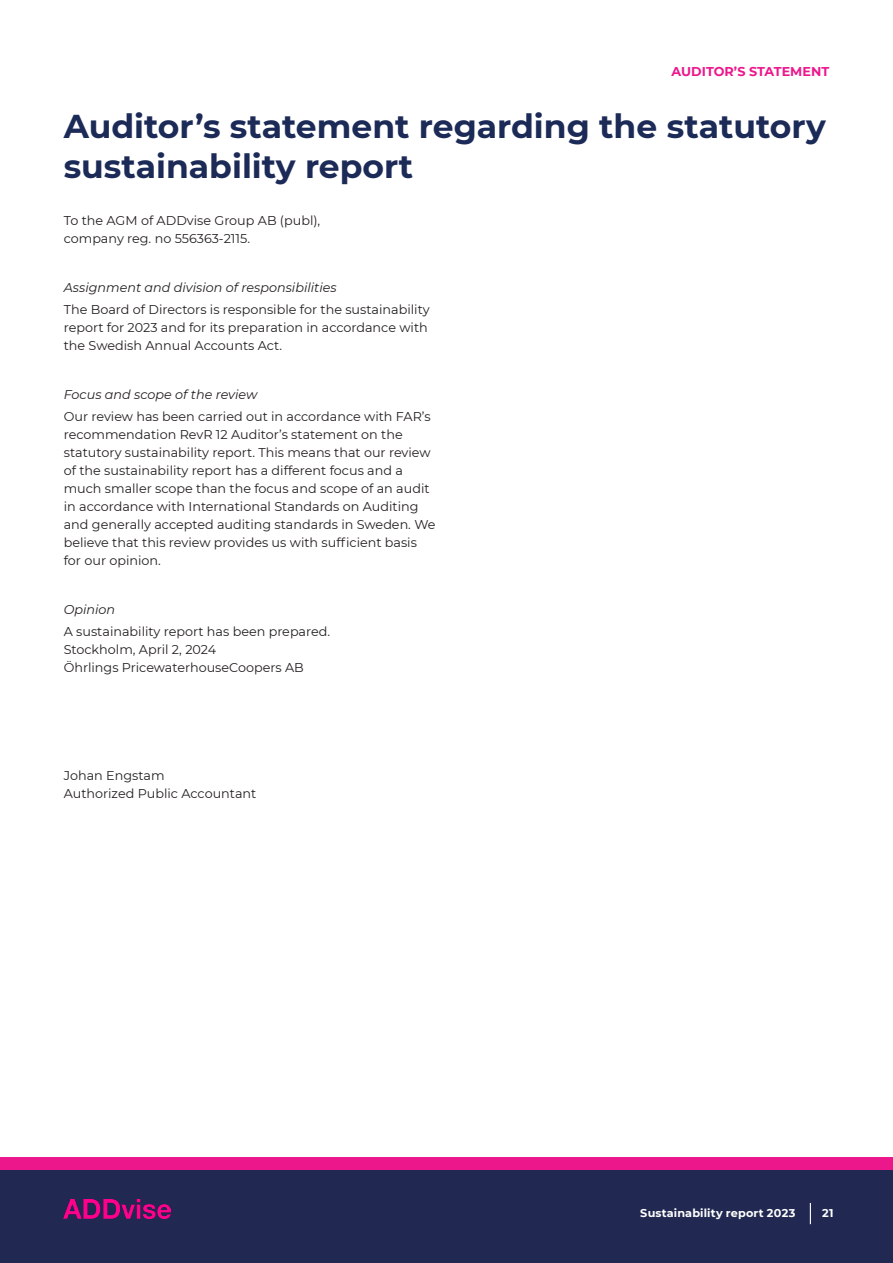
<style>
.page{position:relative;width:893px;height:1263px;background:#fff}
.page>*{position:absolute;margin:0;border:0;box-sizing:border-box;transform-origin:0 0}
.ADDvise_rubrik_1{font:700 33px/39.6px "Montserrat";color:#1b2a56}
.ADDvise_brödtext_indrag{font:12.75px/18px "Montserrat";color:#231f20}
.ADDvise_brödtext_indrag-2{font:italic 12.75px "Montserrat";color:#231f20}
.ADDvise_sidrubrik{font:700 12.75px "Montserrat";color:#ed178c}
.ADDvise_dokumentrubrik{font:700 11.25px "Montserrat";letter-spacing:.015em;color:#fff}
</style>
<div class="page">
<div style="left:0;top:1161px;width:893px;height:102px;background:#212952"></div>
<div style="left:0;top:1157px;width:893px;height:12px;background:#ed178c"></div>
<svg style="left:810px;top:1203px;width:1px;height:21px"></svg>
<img style="left:64px;top:1199px;width:106px;height:19px">
<p class="ADDvise_sidrubrik" style="left:672px;top:62px;width:159px">AUDITOR’S STATEMENT</p>
<p class="ADDvise_rubrik_1" style="left:64px;top:105px;width:764px">Auditor’s statement regarding the statutory sustainability report</p>
<p class="ADDvise_brödtext_indrag" style="left:64px;top:211px;width:258px">To the AGM of ADDvise Group AB (publ), company reg. no 556363-2115.</p>
<p class="ADDvise_brödtext_indrag-2" style="left:64px;top:278px;width:275px">Assignment and division of responsibilities</p>
<p class="ADDvise_brödtext_indrag" style="left:64px;top:300px;width:367px">The Board of Directors is responsible for the sustainability report for 2023 and for its preparation in accordance with the Swedish Annual Accounts Act.</p>
<p class="ADDvise_brödtext_indrag-2" style="left:64px;top:385px;width:195px">Focus and scope of the review</p>
<p class="ADDvise_brödtext_indrag" style="left:64px;top:407px;width:373px">Our review has been carried out in accordance with FAR’s recommendation RevR 12 Auditor’s statement on the statutory sustainability report. This means that our review of the sustainability report has a different focus and a much smaller scope than the focus and scope of an audit in accordance with International Standards on Auditing and generally accepted auditing standards in Sweden. We believe that this review provides us with sufficient basis for our opinion.</p>
<p class="ADDvise_brödtext_indrag-2" style="left:64px;top:600px;width:53px">Opinion</p>
<p class="ADDvise_brödtext_indrag" style="left:64px;top:622px;width:268px">A sustainability report has been prepared.</p>
<p class="ADDvise_brödtext_indrag" style="left:64px;top:640px;width:154px">Stockholm, April 2, 2024</p>
<p class="ADDvise_brödtext_indrag" style="left:64px;top:658px;width:242px">Öhrlings PricewaterhouseCoopers AB</p>
<p class="ADDvise_brödtext_indrag" style="left:64px;top:766px;width:102px">Johan Engstam</p>
<p class="ADDvise_brödtext_indrag" style="left:64px;top:784px;width:194px">Authorized Public Accountant</p>
<p class="ADDvise_dokumentrubrik" style="left:640px;top:1205px;width:157px">Sustainability report 2023</p>
<p class="ADDvise_dokumentrubrik" style="left:822px;top:1205px;width:13px">21</p>
</div>
